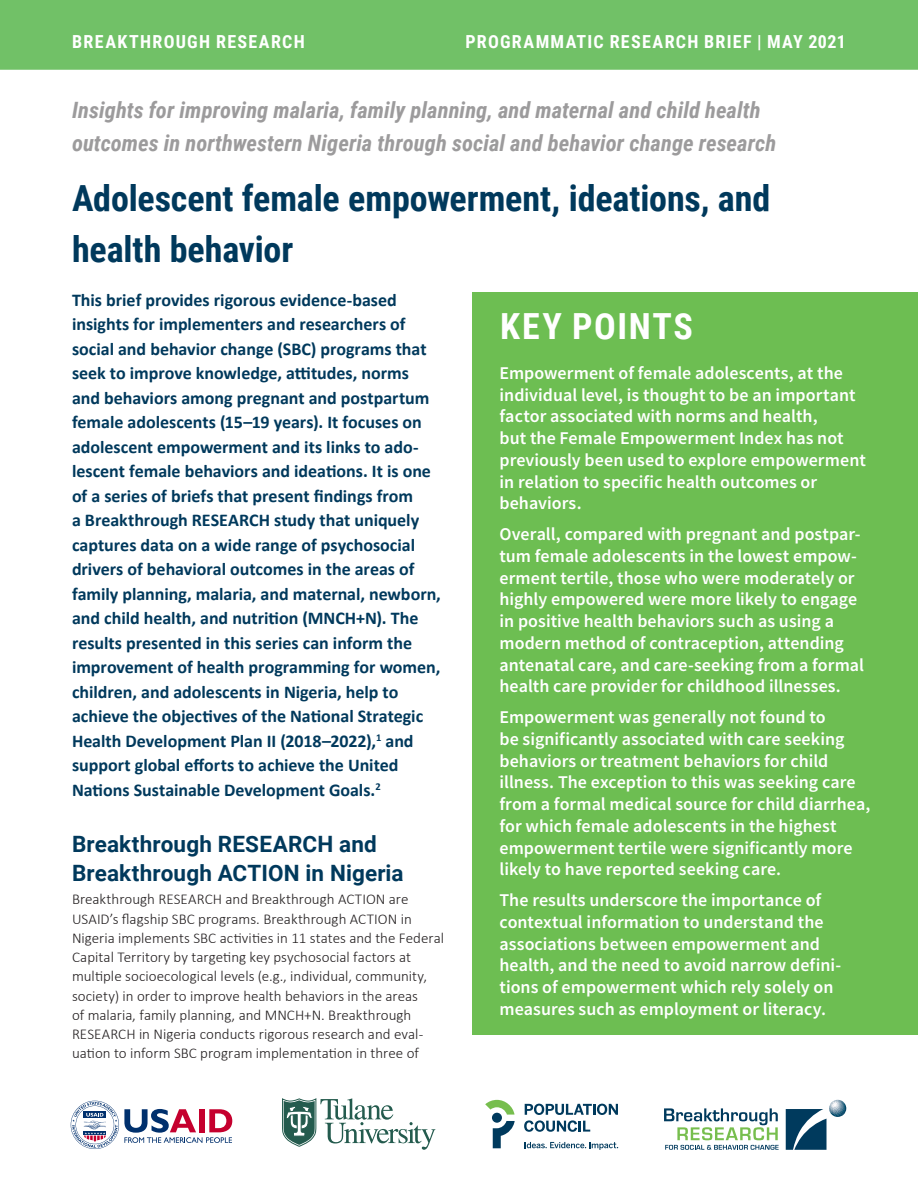
<style>
.page{position:relative;width:918px;height:1188px;background:#fff}
.page>*{position:absolute;margin:0;border:0;box-sizing:border-box;transform-origin:0 0}
.t1{font:700 36px/51px "Roboto Condensed";letter-spacing:-.005em;color:#00395c}
.KEY_POINTS_-_TITLE{font:700 36px "Roboto Condensed";letter-spacing:.045em;color:#fff}
.TITLE_SERIES{font:italic 700 22.5px/33px "Roboto Condensed";color:#9c9b9c}
.H2_SECTION_SUBHEAD{font:700 22.5px/29px "Roboto";letter-spacing:.005em;color:#00395c}
.KEY_POINTS_-_BULLETS{font:600 18px/21.8px "Source Sans Pro";color:#fff}
.DECK_PARAGRAPH{font:700 18px/24.5px "Calibri";color:#00395c}
.t2{font:700 18px "Roboto Condensed";letter-spacing:.07em;color:#fff}
.BODY_COPY_AFTER_H2{font:300 15px/19.2px "Calibri";color:#231f20}
</style>
<div class="page">
<div style="left:472px;top:292px;width:446px;height:743px;background:#6dbe52"></div>
<svg style="left:71px;top:1101px;width:161px;height:48px"></svg>
<svg style="left:786px;top:1100px;width:60px;height:50px"></svg>
<svg style="left:664px;top:1108px;width:115px;height:42px"></svg>
<svg style="left:524px;top:1104px;width:94px;height:28px"></svg>
<div style="left:492px;top:1113px;width:10px;height:10px;background:#003a5d;border-radius:50%"></div>
<svg style="left:493px;top:1121px;width:22px;height:27px"></svg>
<svg style="left:485px;top:1100px;width:30px;height:15px"></svg>
<svg style="left:525px;top:1142px;width:93px;height:8px"></svg>
<svg style="left:282px;top:1098px;width:153px;height:52px"></svg>
<div style="left:0;top:0;width:918px;height:70px;background:#71c167"></div>
<p class="t2" style="left:72px;top:29px;width:234px">BREAKTHROUGH RESEARCH</p>
<p class="t2" style="left:466px;top:29px;width:382px">PROGRAMMATIC RESEARCH BRIEF | MAY 2021</p>
<p class="TITLE_SERIES" style="left:72px;top:93px;width:706px">Insights for improving malaria, family planning, and maternal and child health outcomes in northwestern Nigeria through social and behavior change research</p>
<p class="t1" style="left:72px;top:171px;width:700px">Adolescent female empowerment, ideations, and health behavior</p>
<p class="DECK_PARAGRAPH" style="left:72px;top:287px;width:370px">This brief provides rigorous evidence-based insights for implementers and researchers of social and behavior change (SBC) programs that seek to improve knowledge, attitudes, norms and behaviors among pregnant and postpartum female adolescents (15–19 years). It focuses on adolescent empowerment and its links to ado&shy;lescent female behaviors and ideations. It is one of a series of briefs that present findings from<br>a Breakthrough RESEARCH study that uniquely captures data on a wide range of psychosocial drivers of behavioral outcomes in the areas of family planning, malaria, and maternal, newborn, and child health, and nutrition (MNCH+N). The results presented in this series can inform the improvement of health programming for women, children, and adolescents in Nigeria, help to achieve the objectives of the National Strategic Health Development Plan II (2018–2022),<sup>1</sup> and support global efforts to achieve the United Nations Sustainable Development Goals.<sup>2</sup></p>
<p class="H2_SECTION_SUBHEAD" style="left:72px;top:828px;width:333px">Breakthrough RESEARCH and<br>Breakthrough ACTION in Nigeria</p>
<p class="BODY_COPY_AFTER_H2" style="left:72px;top:890px;width:374px">Breakthrough RESEARCH and Breakthrough ACTION are USAID’s flagship SBC programs. Breakthrough ACTION in Nigeria implements SBC activities in 11 states and the Federal Capital Territory by targeting key psychosocial factors at multiple socioecological levels (e.g., individual, community, society) in order to improve health behaviors in the areas<br>of malaria, family planning, and MNCH+N. Breakthrough RESEARCH in Nigeria conducts rigorous research and eval&shy;uation to inform SBC program implementation in three of</p>
<p class="KEY_POINTS_-_TITLE" style="left:500px;top:301px;width:194px">KEY POINTS</p>
<p class="KEY_POINTS_-_BULLETS" style="left:500px;top:362px;width:368px">Empowerment of female adolescents, at the individual level, is thought to be an important factor associated with norms and health,<br>but the Female Empowerment Index has not previously been used to explore empowerment in relation to specific health outcomes or behaviors.</p>
<p class="KEY_POINTS_-_BULLETS" style="left:500px;top:523px;width:366px">Overall, compared with pregnant and postpar&shy;tum female adolescents in the lowest empow&shy;erment tertile, those who were moderately or highly empowered were more likely to engage in positive health behaviors such as using a modern method of contraception, attending antenatal care, and care-seeking from a formal health care provider for childhood illnesses.</p>
<p class="KEY_POINTS_-_BULLETS" style="left:500px;top:706px;width:372px">Empowerment was generally not found to<br>be significantly associated with care seeking behaviors or treatment behaviors for child illness. The exception to this was seeking care from a formal medical source for child diarrhea, for which female adolescents in the highest empowerment tertile were significantly more likely to have reported seeking care.</p>
<p class="KEY_POINTS_-_BULLETS" style="left:500px;top:889px;width:343px">The results underscore the importance of contextual information to understand the associations between empowerment and health, and the need to avoid narrow defini&shy;tions of empowerment which rely solely on measures such as employment or literacy.</p>
</div>
